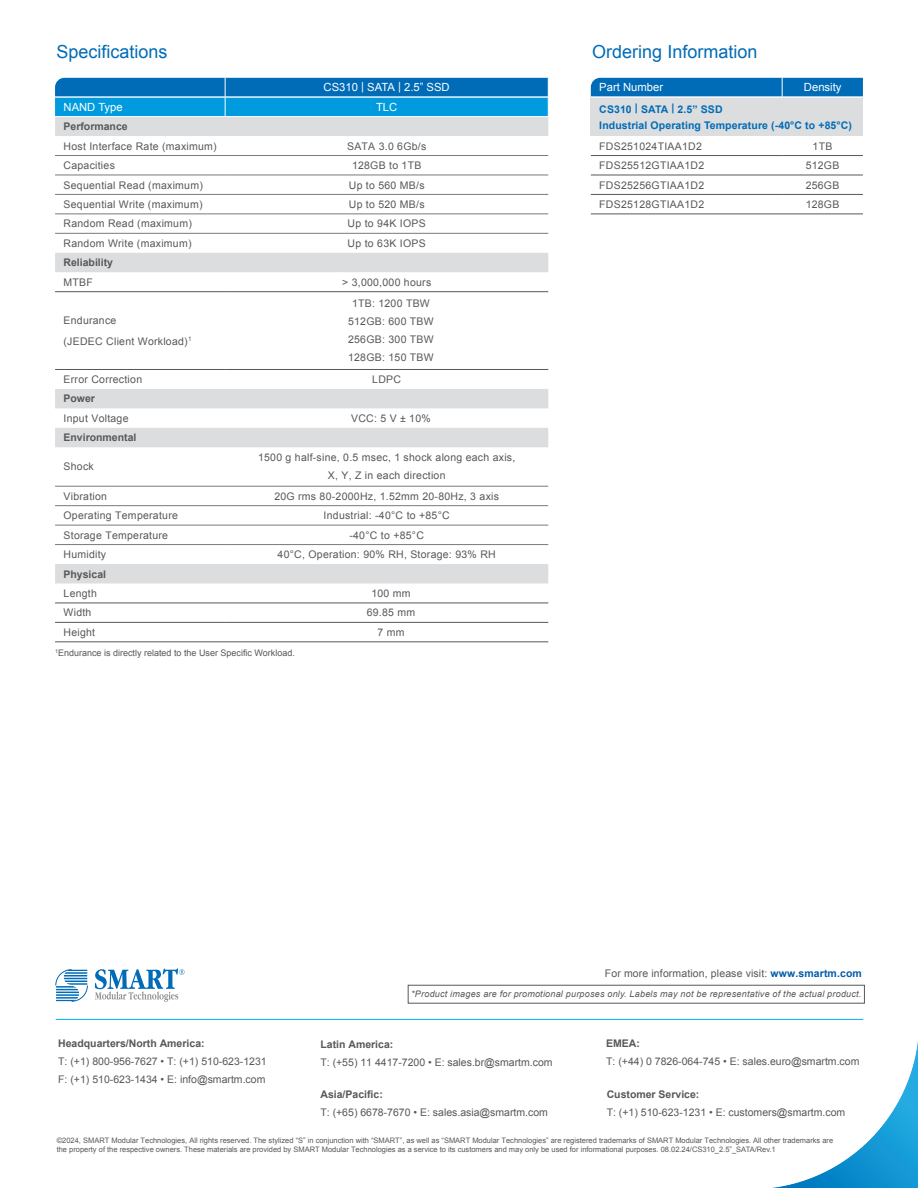
<style>
.page{position:relative;width:918px;height:1188px;background:#fff}
.page>*{position:absolute;margin:0;border:0;box-sizing:border-box;transform-origin:0 0}
.SubHeadline{font:18px "Arial";color:#006bb6}
.t1{font:11.25px "Arial";color:#fff}
.Table_Text{font:10.5px "Arial";letter-spacing:.025em;color:#57585a}
.Table_Text-2{font:10.5px/18px "Arial";color:#57585a}
.t2{font:700 10.5px "Arial";color:#57585a}
.t3{font:700 10.5px "Arial";letter-spacing:.01em;color:#006bb6}
.t4{font:italic 9px "Arial";letter-spacing:.025em;color:#57585a}
.Note{font:9px "Arial";color:#57585a}
.t5{font:7.5px/9px "Arial";color:#57585a}
.s1{font-weight:700;color:#015ba9}
</style>
<div class="page">
<img style="left:736px;top:1003px;width:182px;height:185px">
<svg style="left:55px;top:969px;width:33px;height:33px"></svg>
<svg style="left:95px;top:968px;width:90px;height:34px"></svg>
<hr style="left:56px;top:1019px;width:807px;height:1px;background:#00aeef">
<div style="left:408px;top:985px;width:457px;height:18px;background:#fff;border:1px solid #57585a"></div>
<div style="left:591px;top:97px;width:272px;height:39px;background:#dcdddf"></div>
<hr style="left:591px;top:155px;width:191px;height:1px;background:#57585a">
<hr style="left:782px;top:155px;width:81px;height:1px;background:#57585a">
<hr style="left:591px;top:175px;width:191px;height:1px;background:#57585a">
<hr style="left:782px;top:175px;width:81px;height:1px;background:#57585a">
<hr style="left:591px;top:194px;width:191px;height:1px;background:#57585a">
<hr style="left:782px;top:194px;width:81px;height:1px;background:#57585a">
<hr style="left:591px;top:214px;width:191px;height:1px;background:#57585a">
<hr style="left:782px;top:214px;width:81px;height:1px;background:#57585a">
<div style="left:591px;top:78px;width:272px;height:19px;background:#006bb6"></div>
<hr style="left:591px;top:97px;width:191px;height:1px;background:#fff">
<hr style="left:782px;top:97px;width:81px;height:1px;background:#fff">
<svg style="left:55px;top:117px;width:493px;height:466px"></svg>
<hr style="left:55px;top:155px;width:170px;height:1px;background:#787a7d">
<hr style="left:225px;top:155px;width:323px;height:1px;background:#787a7d">
<hr style="left:55px;top:175px;width:170px;height:1px;background:#787a7d">
<hr style="left:225px;top:175px;width:323px;height:1px;background:#787a7d">
<hr style="left:55px;top:194px;width:170px;height:1px;background:#787a7d">
<hr style="left:225px;top:194px;width:323px;height:1px;background:#787a7d">
<hr style="left:55px;top:214px;width:170px;height:1px;background:#787a7d">
<hr style="left:225px;top:214px;width:323px;height:1px;background:#787a7d">
<hr style="left:55px;top:233px;width:170px;height:1px;background:#787a7d">
<hr style="left:225px;top:233px;width:323px;height:1px;background:#787a7d">
<hr style="left:55px;top:486px;width:170px;height:1px;background:#787a7d">
<hr style="left:225px;top:486px;width:323px;height:1px;background:#787a7d">
<hr style="left:55px;top:505px;width:170px;height:1px;background:#787a7d">
<hr style="left:225px;top:505px;width:323px;height:1px;background:#787a7d">
<hr style="left:55px;top:525px;width:170px;height:1px;background:#787a7d">
<hr style="left:225px;top:525px;width:323px;height:1px;background:#787a7d">
<hr style="left:55px;top:544px;width:170px;height:1px;background:#787a7d">
<hr style="left:225px;top:544px;width:323px;height:1px;background:#787a7d">
<hr style="left:55px;top:642px;width:170px;height:1px;background:#57585a">
<hr style="left:225px;top:642px;width:323px;height:1px;background:#57585a">
<hr style="left:55px;top:369px;width:170px;height:1px;background:#57585a">
<hr style="left:225px;top:369px;width:323px;height:1px;background:#57585a">
<hr style="left:55px;top:622px;width:170px;height:1px;background:#57585a">
<hr style="left:225px;top:622px;width:323px;height:1px;background:#57585a">
<hr style="left:55px;top:291px;width:170px;height:1px;background:#57585a">
<hr style="left:225px;top:291px;width:323px;height:1px;background:#57585a">
<hr style="left:55px;top:603px;width:170px;height:1px;background:#57585a">
<hr style="left:225px;top:603px;width:323px;height:1px;background:#57585a">
<svg style="left:55px;top:78px;width:494px;height:38px;background:#0a88cc"></svg>
<p class="SubHeadline" style="left:57px;top:39px;width:113px">Specifications</p>
<p class="t1" style="left:324px;top:80px;width:128px">CS310 | SATA | 2.5” SSD</p>
<p class="t1" style="left:64px;top:100px;width:61px">NAND Type</p>
<p class="t1" style="left:376px;top:100px;width:23px">TLC</p>
<p class="t2" style="left:64px;top:120px;width:66px">Performance</p>
<p class="Table_Text" style="left:64px;top:139px;width:155px">Host Interface Rate (maximum)</p>
<p class="Table_Text" style="left:347px;top:139px;width:81px">SATA 3.0 6Gb/s</p>
<p class="Table_Text" style="left:64px;top:159px;width:53px">Capacities</p>
<p class="Table_Text" style="left:352px;top:159px;width:71px">128GB to 1TB</p>
<p class="Table_Text" style="left:64px;top:178px;width:141px">Sequential Read (maximum)</p>
<p class="Table_Text" style="left:349px;top:178px;width:77px">Up to 560 MB/s</p>
<p class="Table_Text" style="left:64px;top:197px;width:140px">Sequential Write (maximum)</p>
<p class="Table_Text" style="left:349px;top:197px;width:77px">Up to 520 MB/s</p>
<p class="Table_Text" style="left:64px;top:217px;width:130px">Random Read (maximum)</p>
<p class="Table_Text" style="left:348px;top:217px;width:80px">Up to 94K IOPS</p>
<p class="Table_Text" style="left:64px;top:236px;width:130px">Random Write (maximum)</p>
<p class="Table_Text" style="left:348px;top:236px;width:80px">Up to 63K IOPS</p>
<p class="t2" style="left:64px;top:256px;width:51px">Reliability</p>
<p class="Table_Text" style="left:64px;top:275px;width:31px">MTBF</p>
<p class="Table_Text" style="left:342px;top:275px;width:91px">&gt; 3,000,000 hours</p>
<p class="Table_Text" style="left:64px;top:313px;width:54px">Endurance</p>
<p class="Table_Text" style="left:64px;top:334px;width:129px">(JEDEC Client Workload)<sup>1</sup></p>
<p class="Table_Text" style="left:352px;top:297px;width:79px">1TB: 1200 TBW</p>
<p class="Table_Text" style="left:348px;top:315px;width:87px">512GB: 600 TBW</p>
<p class="Table_Text" style="left:348px;top:333px;width:87px">256GB: 300 TBW</p>
<p class="Table_Text" style="left:348px;top:351px;width:87px">128GB: 150 TBW</p>
<p class="Table_Text" style="left:64px;top:373px;width:80px">Error Correction</p>
<p class="Table_Text" style="left:372px;top:373px;width:30px">LDPC</p>
<p class="t2" style="left:64px;top:392px;width:33px">Power</p>
<p class="Table_Text" style="left:64px;top:411px;width:67px">Input Voltage</p>
<p class="Table_Text" style="left:351px;top:411px;width:81px">VCC: 5 V ± 10%</p>
<p class="t2" style="left:64px;top:431px;width:74px">Environmental</p>
<p class="Table_Text" style="left:64px;top:460px;width:32px">Shock</p>
<p class="Table_Text" style="left:258px;top:451px;width:259px">1500 g half-sine, 0.5 msec, 1 shock along each axis,</p>
<p class="Table_Text" style="left:328px;top:469px;width:119px">X, Y, Z in each direction</p>
<p class="Table_Text" style="left:64px;top:489px;width:45px">Vibration</p>
<p class="Table_Text" style="left:274px;top:489px;width:226px">20G rms 80-2000Hz, 1.52mm 20-80Hz, 3 axis</p>
<p class="Table_Text" style="left:64px;top:509px;width:116px">Operating Temperature</p>
<p class="Table_Text" style="left:324px;top:509px;width:128px">Industrial: -40°C to +85°C</p>
<p class="Table_Text" style="left:64px;top:528px;width:106px">Storage Temperature</p>
<p class="Table_Text" style="left:349px;top:528px;width:76px">-40°C to +85°C</p>
<p class="Table_Text" style="left:64px;top:548px;width:44px">Humidity</p>
<p class="Table_Text" style="left:278px;top:548px;width:220px">40°C, Operation: 90% RH, Storage: 93% RH</p>
<p class="t2" style="left:64px;top:567px;width:44px">Physical</p>
<p class="Table_Text" style="left:64px;top:586px;width:35px">Length</p>
<p class="Table_Text" style="left:371px;top:586px;width:41px">100 mm</p>
<p class="Table_Text" style="left:64px;top:606px;width:29px">Width</p>
<p class="Table_Text" style="left:367px;top:606px;width:50px">69.85 mm</p>
<p class="Table_Text" style="left:64px;top:625px;width:33px">Height</p>
<p class="Table_Text" style="left:377px;top:625px;width:29px">7 mm</p>
<p class="Note" style="left:55px;top:647px;width:241px"><sup>1</sup>Endurance is directly related to the User Specific Workload.</p>
<p class="SubHeadline" style="left:592px;top:39px;width:167px">Ordering Information</p>
<p class="t1" style="left:599px;top:80px;width:65px">Part Number</p>
<p class="t1" style="left:804px;top:80px;width:39px">Density</p>
<p class="t3" style="left:599px;top:102px;width:125px">CS310 | SATA | 2.5” SSD</p>
<p class="t3" style="left:599px;top:118px;width:254px">Industrial Operating Temperature (-40°C to +85°C)</p>
<p class="Table_Text" style="left:599px;top:139px;width:104px">FDS251024TIAA1D2</p>
<p class="Table_Text" style="left:813px;top:139px;width:21px">1TB</p>
<p class="Table_Text" style="left:599px;top:159px;width:106px">FDS25512GTIAA1D2</p>
<p class="Table_Text" style="left:806px;top:159px;width:35px">512GB</p>
<p class="Table_Text" style="left:599px;top:178px;width:106px">FDS25256GTIAA1D2</p>
<p class="Table_Text" style="left:806px;top:178px;width:35px">256GB</p>
<p class="Table_Text" style="left:599px;top:197px;width:106px">FDS25128GTIAA1D2</p>
<p class="Table_Text" style="left:806px;top:197px;width:35px">128GB</p>
<p class="Table_Text" style="left:605px;top:967px;width:259px">For more information, please visit: <span class="s1">www.smartm.com</span></p>
<p class="t2" style="left:58px;top:1037px;width:148px">Headquarters/North America:</p>
<p class="Table_Text-2" style="left:58px;top:1053px;width:210px">T: (+1) 800-956-7627 • T: (+1) 510-623-1231<br>F: (+1) 510-623-1434 • E: info@smartm.com</p>
<p class="t4" style="left:411px;top:988px;width:452px">*Product images are for promotional purposes only. Labels may not be representative of the actual product.</p>
<p class="t2" style="left:320px;top:1038px;width:74px">Latin America:</p>
<p class="Table_Text-2" style="left:320px;top:1054px;width:234px">T: (+55) 11 4417-7200 • E: sales.br@smartm.com</p>
<p class="t2" style="left:320px;top:1088px;width:64px">Asia/Pacific:</p>
<p class="Table_Text-2" style="left:320px;top:1104px;width:229px">T: (+65) 6678-7670 • E: sales.asia@smartm.com</p>
<p class="t2" style="left:606px;top:1037px;width:35px">EMEA:</p>
<p class="Table_Text-2" style="left:606px;top:1053px;width:255px">T: (+44) 0 7826-064-745 • E: sales.euro@smartm.com</p>
<p class="t2" style="left:607px;top:1087px;width:94px">Customer Service:</p>
<p class="Table_Text-2" style="left:607px;top:1103px;width:240px">T: (+1) 510-623-1231 • E: customers@smartm.com</p>
<p class="t5" style="left:57px;top:1136px;width:778px">©2024, SMART Modular Technologies, All rights reserved. The stylized “S” in conjunction with “SMART”, as well as “SMART Modular Technologies” are registered trademarks of SMART Modular Technologies. All other trademarks are the property of the respective owners. These materials are provided by SMART Modular Technologies as a service to its customers and may only be used for informational purposes. 08.02.24/CS310_2.5”_SATA/Rev.1</p>
</div>
